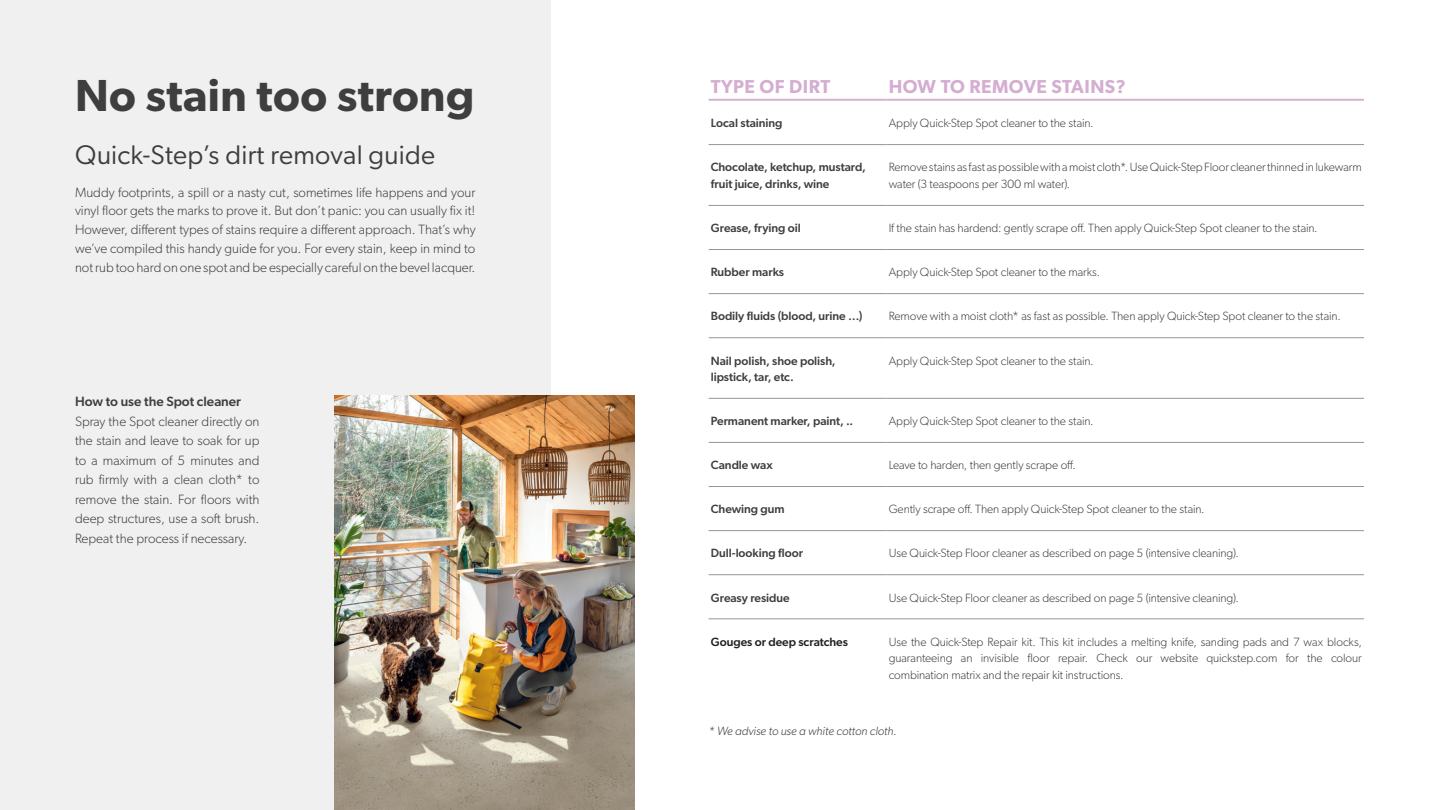
<style>
.page{position:relative;width:1440px;height:810px;background:#fff}
.page>*{position:absolute;margin:0;border:0;box-sizing:border-box;transform-origin:0 0}
.t1{font:600 45px "Gibson";letter-spacing:.01em;color:#3e3e3f}
.t2{font:27px "Gibson";letter-spacing:.01em;color:#3e3e3f}
.t3{font:600 18.75px "Gibson";letter-spacing:.025em;color:#d4add0}
.t4{font:300 13.5px/19.5px "Gibson";color:#3e3e3f;text-align:justify}
.t5{font:500 13.5px "Gibson";color:#3e3e3f}
.t6{font:300 12px/16.5px "Gibson";letter-spacing:-.005em;color:#3e3e3f}
.t7{font:500 12px/16.5px "Gibson";letter-spacing:-.005em;color:#3e3e3f}
.t8{font:italic 300 12px "Gibson";color:#3e3e3f}
.t9{font:500 12px "Gibson";color:#231f20}
</style>
<div class="page">
<div style="left:0;top:0;width:551px;height:810px;background:#eff0ef"></div>
<img style="left:334px;top:395px;width:301px;height:415px">
<hr style="left:709px;top:144px;width:177px;height:1px;background:#939598">
<hr style="left:886px;top:144px;width:478px;height:1px;background:#939598">
<hr style="left:709px;top:205px;width:177px;height:1px;background:#939598">
<hr style="left:886px;top:205px;width:478px;height:1px;background:#939598">
<hr style="left:709px;top:249px;width:177px;height:1px;background:#939598">
<hr style="left:886px;top:249px;width:478px;height:1px;background:#939598">
<hr style="left:709px;top:293px;width:177px;height:1px;background:#939598">
<hr style="left:886px;top:293px;width:478px;height:1px;background:#939598">
<hr style="left:709px;top:338px;width:177px;height:1px;background:#939598">
<hr style="left:886px;top:338px;width:478px;height:1px;background:#939598">
<hr style="left:709px;top:398px;width:177px;height:1px;background:#939598">
<hr style="left:886px;top:398px;width:478px;height:1px;background:#939598">
<hr style="left:709px;top:442px;width:177px;height:1px;background:#939598">
<hr style="left:886px;top:442px;width:478px;height:1px;background:#939598">
<hr style="left:709px;top:575px;width:177px;height:1px;background:#939598">
<hr style="left:886px;top:575px;width:478px;height:1px;background:#939598">
<hr style="left:709px;top:619px;width:177px;height:1px;background:#939598">
<hr style="left:886px;top:619px;width:478px;height:1px;background:#939598">
<hr style="left:709px;top:486px;width:177px;height:1px;background:#939598">
<hr style="left:886px;top:486px;width:478px;height:1px;background:#939598">
<hr style="left:709px;top:530px;width:177px;height:1px;background:#939598">
<hr style="left:886px;top:530px;width:478px;height:1px;background:#939598">
<hr style="left:709px;top:99px;width:177px;height:2px;background:#d4add0">
<hr style="left:886px;top:99px;width:478px;height:2px;background:#d4add0">
<h1 class="t1" style="left:75px;top:69px;width:401px">No stain too strong</h1>
<h2 class="t2" style="left:75px;top:139px;width:362px">Quick-Step’s dirt removal guide</h2>
<p class="t4" style="left:75px;top:182px;width:402px;line-height:18.8px">Muddy footprints, a spill or a nasty cut, sometimes life happens and your vinyl floor gets the marks to prove it. But don’t panic: you can usually fix it!<br>However, different types of stains require a different approach. That’s why we’ve compiled this handy guide for you. For every stain, keep in mind to not rub too hard on one spot and be especially careful on the bevel lacquer.</p>
<p class="t5" style="left:75px;top:393px;width:168px">How to use the Spot cleaner</p>
<p class="t4" style="left:75px;top:411px;width:186px">Spray the Spot cleaner directly on the stain and leave to soak for up to a maximum of 5 minutes and rub firmly with a clean cloth* to remove the stain. For floors with deep structures, use a soft brush.<br>Repeat the process if necessary.</p>
<h3 class="t3" style="left:711px;top:75px;width:121px">TYPE OF DIRT</h3>
<h3 class="t3" style="left:889px;top:75px;width:239px">HOW TO REMOVE STAINS?</h3>
<p class="t7" style="left:711px;top:115px;width:73px">Local staining</p>
<p class="t6" style="left:889px;top:115px;width:207px">Apply Quick-Step Spot cleaner to the stain.</p>
<p class="t7" style="left:711px;top:159px;width:157px">Chocolate, ketchup, mustard, fruit juice, drinks, wine</p>
<p class="t6" style="left:889px;top:159px;width:475px">Remove stains as fast as possible with a moist cloth*. Use Quick-Step Floor cleaner thinned in lukewarm water (3 teaspoons per 300 ml water).</p>
<p class="t7" style="left:711px;top:220px;width:92px">Grease, frying oil</p>
<p class="t6" style="left:889px;top:220px;width:431px">If the stain has hardend: gently scrape off. Then apply Quick-Step Spot cleaner to the stain.</p>
<p class="t7" style="left:711px;top:264px;width:75px">Rubber marks</p>
<p class="t6" style="left:889px;top:264px;width:213px">Apply Quick-Step Spot cleaner to the marks.</p>
<p class="t7" style="left:711px;top:308px;width:153px">Bodily fluids (blood, urine …)</p>
<p class="t6" style="left:889px;top:308px;width:454px">Remove with a moist cloth* as fast as possible. Then apply Quick-Step Spot cleaner to the stain.</p>
<p class="t7" style="left:711px;top:352px;width:126px">Nail polish, shoe polish, lipstick, tar, etc.</p>
<p class="t6" style="left:889px;top:352px;width:207px">Apply Quick-Step Spot cleaner to the stain.</p>
<p class="t7" style="left:711px;top:413px;width:144px">Permanent marker, paint, ..</p>
<p class="t6" style="left:889px;top:413px;width:207px">Apply Quick-Step Spot cleaner to the stain.</p>
<p class="t7" style="left:711px;top:457px;width:64px">Candle wax</p>
<p class="t6" style="left:889px;top:457px;width:189px">Leave to harden, then gently scrape off.</p>
<p class="t7" style="left:711px;top:501px;width:75px">Chewing gum</p>
<p class="t6" style="left:889px;top:501px;width:318px">Gently scrape off. Then apply Quick-Step Spot cleaner to the stain.</p>
<p class="t7" style="left:711px;top:545px;width:94px">Dull-looking floor</p>
<p class="t6" style="left:889px;top:545px;width:352px">Use Quick-Step Floor cleaner as described on page 5 (intensive cleaning).</p>
<p class="t7" style="left:711px;top:589px;width:80px">Greasy residue</p>
<p class="t6" style="left:889px;top:589px;width:352px">Use Quick-Step Floor cleaner as described on page 5 (intensive cleaning).</p>
<p class="t9" style="left:711px;top:634px;width:139px">Gouges or deep scratches</p>
<p class="t6" style="left:889px;top:633px;width:475px;text-align:justify">Use the Quick-Step Repair kit. This kit includes a melting knife, sanding pads and 7 wax blocks, guaranteeing an invisible floor repair. Check our website quickstep.com for the colour combination matrix and the repair kit instructions.</p>
<p class="t8" style="left:709px;top:724px;width:190px">* We advise to use a white cotton cloth.</p>
</div>
